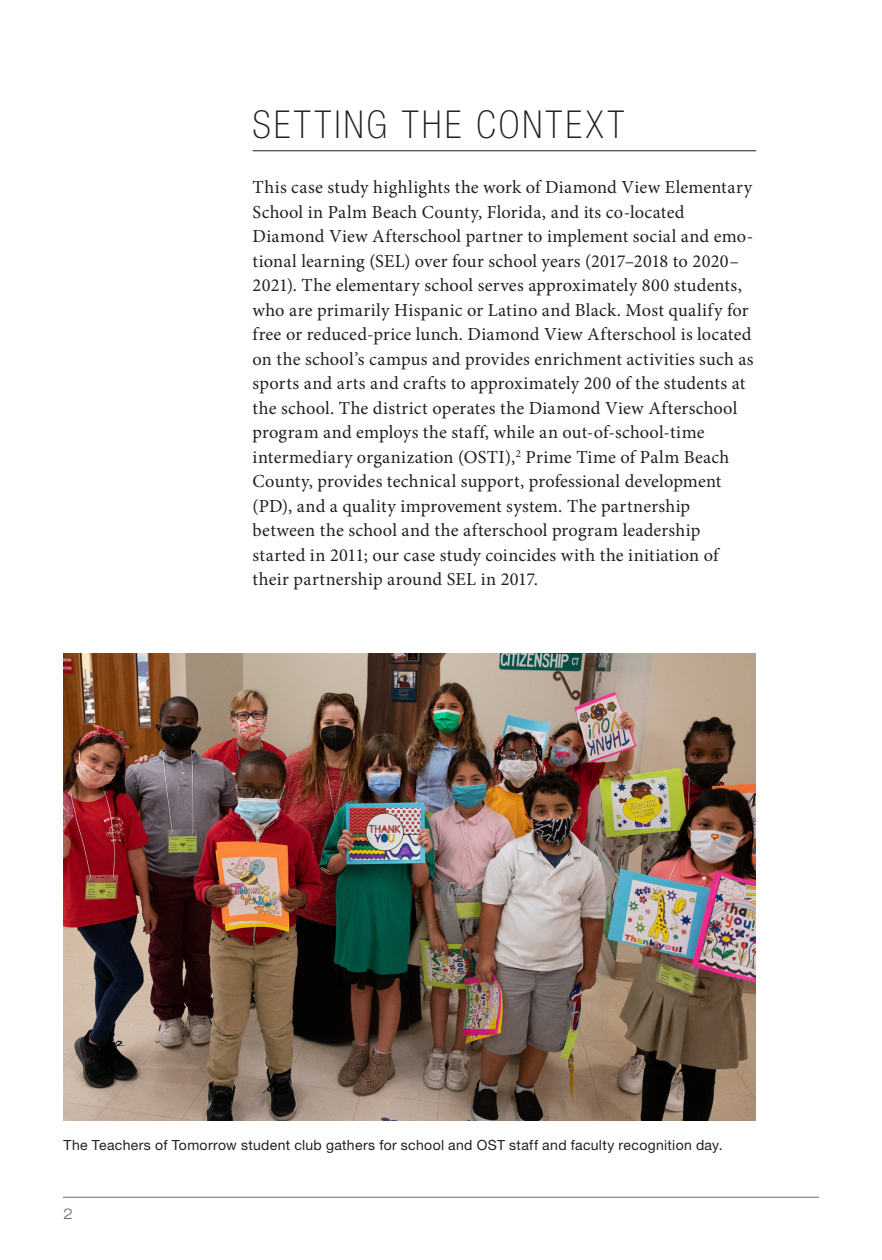
<style>
.page{position:relative;width:882px;height:1260px;background:#fff}
.page>*{position:absolute;margin:0;border:0;box-sizing:border-box;transform-origin:0 0}
.chapter_number{font:100 condensed 38.5px "Helvetica Neue LT Std";letter-spacing:.085em;color:#231f20}
.Body{font:18.38px/24.5px "Minion Pro";letter-spacing:.015em;color:#231f20}
.t1{font:300 expanded 14.88px "Helvetica Neue LT Std";color:#6c6d70}
.sidebar_body{font:14px "Helvetica Neue LT Std";letter-spacing:.025em;color:#231f20}
</style>
<div class="page">
<hr style="left:253px;top:150px;width:503px;height:1px;background:#231f20">
<hr style="left:63px;top:1197px;width:756px;height:1px;background:#6c6d70">
<img style="left:63px;top:653px;width:693px;height:467px">
<p class="chapter_number" style="left:253px;top:103px;width:373px">SETTING THE CONTEXT</p>
<p class="Body" style="left:253px;top:175px;width:503px">This case study highlights the work of Diamond View Elementary School in Palm Beach County, Florida, and its co-located Diamond View Afterschool partner to implement social and emo&shy;tional learning (SEL) over four school years (2017–2018 to 2020– 2021). The elementary school serves approximately 800 students, who are primarily Hispanic or Latino and Black. Most qualify for free or reduced-price lunch. Diamond View Afterschool is located on the school’s campus and provides enrichment activities such as sports and arts and crafts to approximately 200 of the students at the school. The district operates the Diamond View Afterschool program and employs the staff, while an out-of-school-time intermediary organization (OSTI),<sup>2</sup> Prime Time of Palm Beach County, provides technical support, professional development (PD), and a quality improvement system. The partnership between the school and the afterschool program leadership started in 2011; our case study coincides with the initiation of their partnership around SEL in 2017.</p>
<p class="sidebar_body" style="left:64px;top:1137px;width:661px">The Teachers of Tomorrow student club gathers for school and OST staff and faculty recognition day.</p>
<p class="t1" style="left:63px;top:1205px;width:11px">2</p>
</div>
